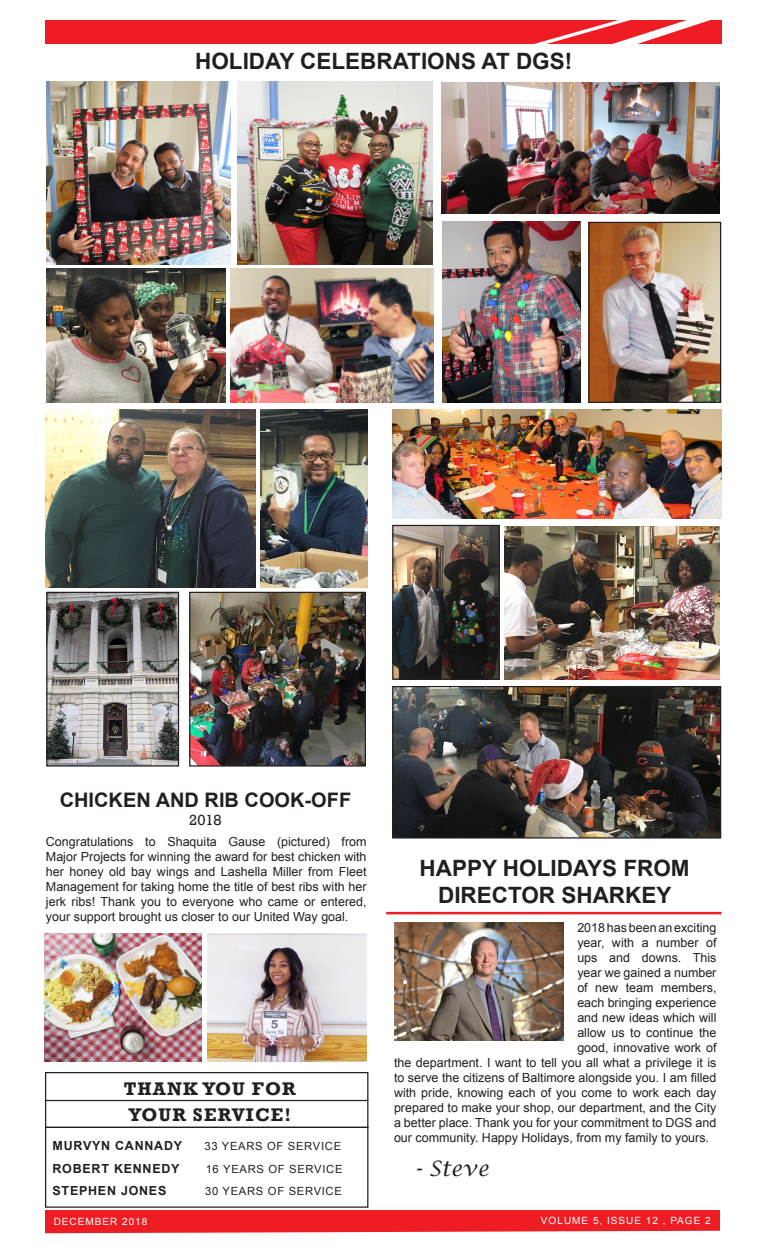
<style>
.page{position:relative;width:765px;height:1260px;background:#fff}
.page>*{position:absolute;margin:0;border:0;box-sizing:border-box;transform-origin:0 0}
.t1{font:700 22.5px "Arial";color:#231f20}
.t2{font:italic 21.25px "Lucida Calligraphy";color:#231f20}
.t3{font:700 20px "Arial";color:#231f20}
.t4{font:700 18.75px "Rockwell";letter-spacing:.06em;color:#231f20}
.t5{font:15px "Rockwell";color:#231f20}
.t6{font:12.5px/15px "Arial";color:#231f20;text-align:justify}
.t7{font:700 12.5px "Arial";letter-spacing:.06em;color:#231f20}
.t8{font:11.25px "Arial";letter-spacing:.06em;color:#231f20}
.t9{font:10px "Arial";letter-spacing:.1em;color:#fff}
</style>
<div class="page">
<div style="left:45px;top:21px;width:677px;height:23px;background:#ee1d23"></div>
<svg style="left:525px;top:20px;width:197px;height:24px"></svg>
<div style="left:45px;top:1210px;width:675px;height:23px;background:#ee1d23"></div>
<div style="left:45px;top:1072px;width:323px;height:136px;border:1px solid #231f20"></div>
<img style="left:208px;top:934px;width:159px;height:127px">
<img style="left:45px;top:934px;width:157px;height:127px">
<img style="left:47px;top:81px;width:183px;height:183px">
<img style="left:441px;top:83px;width:279px;height:130px">
<img style="left:238px;top:81px;width:195px;height:183px">
<img style="left:46px;top:269px;width:179px;height:134px">
<img style="left:230px;top:269px;width:203px;height:134px">
<img style="left:504px;top:526px;width:216px;height:154px">
<img style="left:394px;top:688px;width:325px;height:149px">
<div style="left:392px;top:686px;width:329px;height:153px;border:1px solid #231f20"></div>
<img style="left:394px;top:527px;width:104px;height:151px">
<div style="left:392px;top:525px;width:108px;height:155px;border:1px solid #231f20"></div>
<img style="left:260px;top:409px;width:108px;height:178px">
<img style="left:46px;top:409px;width:209px;height:178px">
<img style="left:48px;top:594px;width:129px;height:171px">
<div style="left:46px;top:592px;width:133px;height:175px;border:1px solid #231f20"></div>
<img style="left:191px;top:594px;width:173px;height:171px">
<div style="left:189px;top:592px;width:177px;height:175px;border:1px solid #231f20"></div>
<img style="left:590px;top:224px;width:129px;height:177px">
<div style="left:588px;top:222px;width:133px;height:181px;border:1px solid #231f20"></div>
<img style="left:392px;top:409px;width:329px;height:110px">
<img style="left:442px;top:222px;width:138px;height:181px">
<img style="left:394px;top:923px;width:170px;height:118px">
<hr style="left:45px;top:1100px;width:323px;height:1px;background:#231f20">
<hr style="left:45px;top:1127px;width:323px;height:1px;background:#000">
<hr style="left:386px;top:912px;width:336px;height:2px;background:#ee1d23">
<p class="t1" style="left:195px;top:46px;width:379px">HOLIDAY CELEBRATIONS AT DGS!</p>
<p class="t3" style="left:60px;top:786px;width:293px">CHICKEN AND RIB COOK-OFF</p>
<p class="t5" style="left:189px;top:811px;width:34px">2018</p>
<p class="t6" style="left:46px;top:835px;width:322px">Congratulations to Shaquita Gause (pictured) from Major Projects for winning the award for best chicken with her honey old bay wings and Lashella Miller from Fleet Management for taking home the title of best ribs with her jerk ribs! Thank you to everyone who came or entered, your support brought us closer to our United Way goal.</p>
<p class="t4" style="left:124px;top:1077px;width:174px">THANK YOU FOR</p>
<p class="t4" style="left:129px;top:1104px;width:164px">YOUR SERVICE!</p>
<p class="t7" style="left:53px;top:1137px;width:131px">MURVYN CANNADY</p>
<p class="t8" style="left:204px;top:1139px;width:138px">33 YEARS OF SERVICE</p>
<p class="t7" style="left:53px;top:1160px;width:129px">ROBERT KENNEDY</p>
<p class="t8" style="left:206px;top:1161px;width:138px">16 YEARS OF SERVICE</p>
<p class="t7" style="left:53px;top:1182px;width:115px">STEPHEN JONES</p>
<p class="t8" style="left:205px;top:1184px;width:138px">30 YEARS OF SERVICE</p>
<p class="t1" style="left:420px;top:853px;width:272px">HAPPY HOLIDAYS FROM</p>
<p class="t1" style="left:438px;top:880px;width:235px">DIRECTOR SHARKEY</p>
<p class="t6" style="left:577px;top:920px;width:141px">2018 has been an exciting</p>
<p class="t6" style="left:577px;top:935px;width:141px">year, with a number of</p>
<p class="t6" style="left:577px;top:950px;width:141px">ups and downs. This</p>
<p class="t6" style="left:577px;top:965px;width:141px">year we gained a number</p>
<p class="t6" style="left:577px;top:980px;width:141px">of new team members,</p>
<p class="t6" style="left:577px;top:995px;width:141px">each bringing experience</p>
<p class="t6" style="left:577px;top:1010px;width:141px">and new ideas which will</p>
<p class="t6" style="left:577px;top:1025px;width:141px">allow us to continue the</p>
<p class="t6" style="left:577px;top:1040px;width:141px">good, innovative work of</p>
<p class="t6" style="left:394px;top:1055px;width:324px">the department. I want to tell you all what a privilege it is</p>
<p class="t6" style="left:394px;top:1070px;width:324px">to serve the citizens of Baltimore alongside you. I am filled</p>
<p class="t6" style="left:394px;top:1085px;width:324px">with pride, knowing each of you come to work each day</p>
<p class="t6" style="left:394px;top:1100px;width:324px">prepared to make your shop, our department, and the City</p>
<p class="t6" style="left:394px;top:1115px;width:324px">a better place. Thank you for your commitment to DGS and</p>
<p class="t6" style="left:394px;top:1130px;width:317px">our community. Happy Holidays, from my family to yours.</p>
<p class="t2" style="left:415px;top:1155px;width:75px">- Steve</p>
<p class="t9" style="left:54px;top:1215px;width:95px">DECEMBER 2018</p>
<p class="t9" style="left:541px;top:1214px;width:171px">VOLUME 5, ISSUE 12 , PAGE 2</p>
</div>
